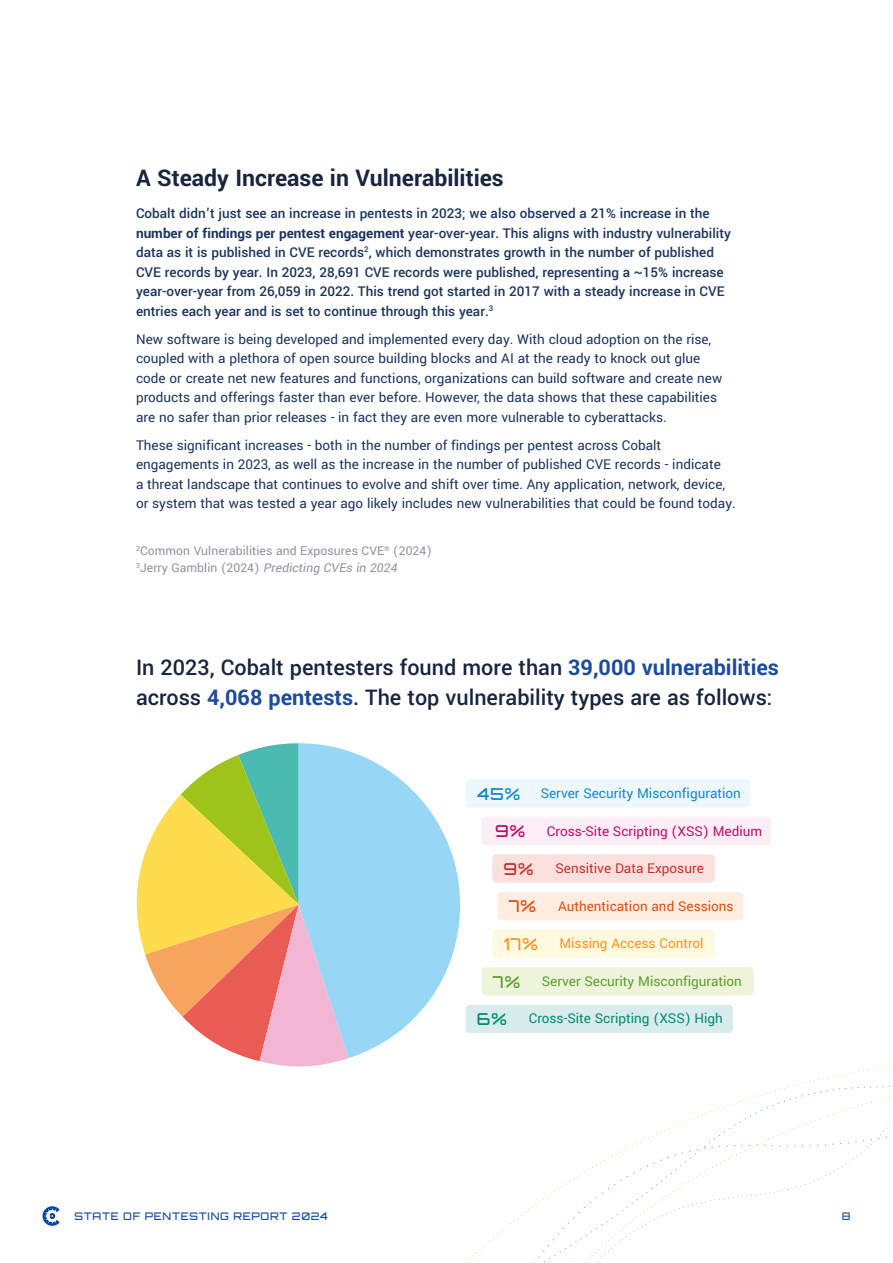
<style>
.page{position:relative;width:893px;height:1263px;background:#fff}
.page>*{position:absolute;margin:0;border:0;box-sizing:border-box;transform-origin:0 0}
.t1{font:700 25.5px "Yantramanav";color:#17253f}
.t2{font:500 24px/30px "Yantramanav";color:#17253f}
.t3{font:500 16.5px "Orbitron";color:#f49522}
.t4{font:500 16.5px "Orbitron";color:#bd0d6f}
.t5{font:500 16.5px "Orbitron";color:#c33232}
.t6{font:500 16.5px "Orbitron";color:#d94f14}
.t7{font:500 16.5px "Orbitron";color:#5c9e31}
.t8{font:500 16.5px "Orbitron";color:#008b74}
.t9{font:15px/19.5px "Yantramanav";color:#1c355d}
.t10{font:500 15px/19.5px "Yantramanav";color:#1c355d}
.t11{font:15px "Yantramanav";color:#1887c9}
.t12{font:15px "Yantramanav";color:#bd0d6f}
.t13{font:15px "Yantramanav";color:#5c9e31}
.t14{font:15px "Yantramanav";color:#008b74}
.t15{font:15px "Yantramanav";color:#d94f14}
.t16{font:15px "Yantramanav";color:#c33232}
.t17{font:15px "Yantramanav";color:#f49522}
.t18{font:13.5px/17.2px "Yantramanav";letter-spacing:.005em;color:#616279}
.t19{font:500 10.5px "Orbitron";letter-spacing:.07em;color:#1b4c9c}
.s1{font-weight:700}
.s2{font-style:italic}
.s3{font-weight:700;color:#1b4c9c}
.s4{font-family:"Orbitron";font-weight:500;font-size:16.5px}
</style>
<div class="page">
<svg style="left:43px;top:1206px;width:17px;height:20px"></svg>
<svg style="left:511px;top:1065px;width:382px;height:198px"></svg>
<svg style="left:136px;top:743px;width:213px;height:324px"></svg>
<svg style="left:299px;top:743px;width:161px;height:315px;fill:#98d6f5"></svg>
<div style="left:466px;top:779px;width:284px;height:28px;background:#ecf7fe;border-radius:4px"></div>
<div style="left:482px;top:817px;width:289px;height:28px;background:#fdedf5;border-radius:4px"></div>
<div style="left:492px;top:854px;width:223px;height:29px;background:#fce0de;border-radius:4px"></div>
<div style="left:497px;top:892px;width:247px;height:28px;background:#feede0;border-radius:4px"></div>
<div style="left:492px;top:930px;width:223px;height:28px;background:#fff9e0;border-radius:4px"></div>
<div style="left:482px;top:967px;width:272px;height:28px;background:#eef4da;border-radius:4px"></div>
<div style="left:466px;top:1005px;width:267px;height:28px;background:#d8eceb;border-radius:4px"></div>
<h1 class="t1" style="left:136px;top:162px;width:369px">A Steady Increase in Vulnerabilities</h1>
<p class="t10" style="left:136px;top:204px;width:596px">Cobalt didn’t just see an increase in pentests in 2023; we also observed a 21% increase in the <span class="s1">number of findings per pentest engagement</span> year-over-year. This aligns with industry vulnerability data as it is published in CVE records<sup>2</sup>, which demonstrates growth in the number of published CVE records by year. In 2023, 28,691 CVE records were published, representing a ~15% increase year-over-year from 26,059 in 2022. This trend got started in 2017 with a steady increase in CVE entries each year and is set to continue through this year.<sup>3</sup></p>
<p class="t9" style="left:136px;top:329px;width:588px">New software is being developed and implemented every day. With cloud adoption on the rise, coupled with a plethora of open source building blocks and AI at the ready to knock out glue code or create net new features and functions, organizations can build software and create new products and offerings faster than ever before. However, the data shows that these capabilities are no safer than prior releases - in fact they are even more vulnerable to cyberattacks.</p>
<p class="t9" style="left:136px;top:435px;width:601px">These significant increases - both in the number of findings per pentest across Cobalt engagements in 2023, as well as the increase in the number of published CVE records - indicate<br>a threat landscape that continues to evolve and shift over time. Any application, network, device, or system that was tested a year ago likely includes new vulnerabilities that could be found today.</p>
<p class="t18" style="left:136px;top:542px;width:297px"><sup>2</sup>Common Vulnerabilities and Exposures CVE<sup>®</sup> (2024)<br><sup>3</sup>Jerry Gamblin (2024) <span class="s2">Predicting CVEs in 2024</span></p>
<h2 class="t2" style="left:136px;top:653px;width:644px">In 2023, Cobalt pentesters found more than <span class="s3">39,000 vulnerabilities </span>across <span class="s3">4,068 pentests</span>. The top vulnerability types are as follows:</h2>
<p class="t11" style="left:477px;top:784px;width:265px"><span class="s4">45%</span> Server Security Misconfiguration</p>
<p class="t4" style="left:495px;top:821px;width:32px">9%</p>
<p class="t12" style="left:547px;top:821px;width:217px">Cross-Site Scripting (XSS) Medium</p>
<p class="t5" style="left:503px;top:858px;width:32px">9%</p>
<p class="t16" style="left:555px;top:859px;width:150px">Sensitive Data Exposure</p>
<p class="t6" style="left:509px;top:896px;width:29px">7%</p>
<p class="t15" style="left:558px;top:897px;width:177px">Authentication and Sessions</p>
<p class="t3" style="left:503px;top:933px;width:36px">17%</p>
<p class="t17" style="left:559px;top:934px;width:146px">Missing Access Control</p>
<p class="t7" style="left:493px;top:971px;width:29px">7%</p>
<p class="t13" style="left:542px;top:972px;width:202px">Server Security Misconfiguration</p>
<p class="t8" style="left:477px;top:1009px;width:32px">6%</p>
<p class="t14" style="left:529px;top:1009px;width:196px">Cross-Site Scripting (XSS) High</p>
<p class="t19" style="left:74px;top:1210px;width:255px">STATE OF PENTESTING REPORT 2024</p>
<p class="t19" style="left:842px;top:1210px;width:10px">8</p>
</div>
